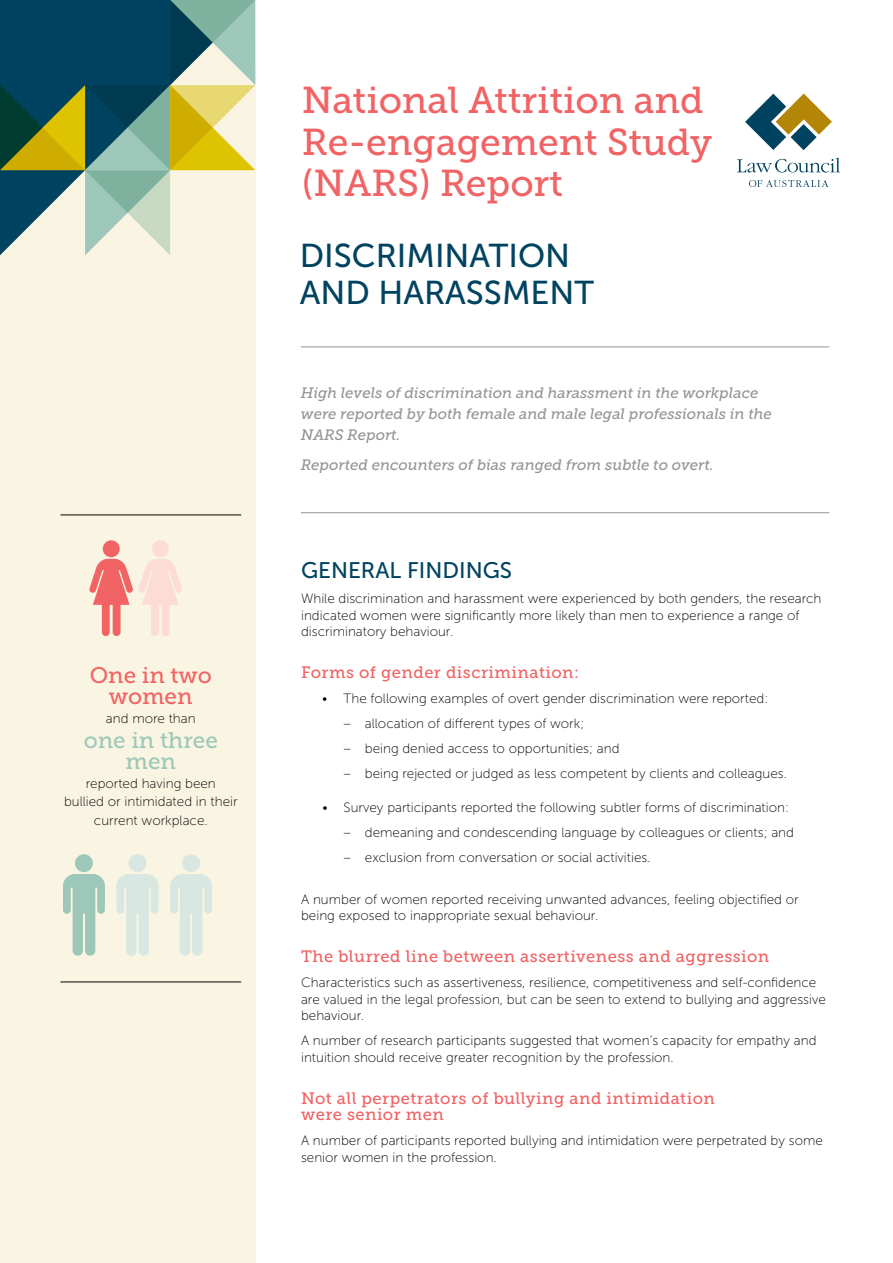
<style>
.page{position:relative;width:893px;height:1263px;background:#fff}
.page>*{position:absolute;margin:0;border:0;box-sizing:border-box;transform-origin:0 0}
.t1{font:37.35px/41.2px "Museo Slab 500";color:#f16364}
.t2{font:33px/37.5px "Museo Sans 500";color:#004360}
.t3{font:22.5px "Museo Sans 500";color:#004360}
.t4{font:22.5px/21.6px "Museo Slab 500";color:#f16364;text-align:center}
.t5{font:22.5px/21.6px "Museo Slab 500";color:#9dc7b8;text-align:center}
.t6{font:16.5px/16.5px "Museo Slab 500";letter-spacing:.03em;color:#f16364}
.t7{font:italic 15px/21px "Museo Slab 500";color:#939498}
.t8{font:13.5px/16.5px "Museo Sans 100";color:#000}
</style>
<div class="page">
<div style="left:0;top:0;width:255px;height:1263px;background:#f9f5e2"></div>
<svg style="left:0;top:0;width:255px;height:255px"></svg>
<hr style="left:301px;top:346px;width:528px;height:1px;background:#939498">
<hr style="left:301px;top:512px;width:528px;height:1px;background:#939498">
<div style="left:103px;top:540px;width:17px;height:17px;background:#f16364;border-radius:50%"></div>
<div style="left:152px;top:540px;width:17px;height:17px;background:#fcdcd5;border-radius:50%"></div>
<svg style="left:89px;top:559px;width:93px;height:77px"></svg>
<div style="left:75px;top:854px;width:18px;height:18px;background:#9dc7b8;border-radius:50%"></div>
<svg style="left:63px;top:874px;width:42px;height:82px"></svg>
<div style="left:129px;top:854px;width:18px;height:18px;background:#d8e7e1;border-radius:50%"></div>
<svg style="left:117px;top:874px;width:41px;height:82px"></svg>
<div style="left:182px;top:854px;width:18px;height:18px;background:#d8e7e1;border-radius:50%"></div>
<svg style="left:170px;top:874px;width:42px;height:82px"></svg>
<hr style="left:60px;top:514px;width:181px;height:1px;background:#000">
<hr style="left:60px;top:981px;width:181px;height:1px;background:#000">
<svg style="left:749px;top:180px;width:80px;height:7px"></svg>
<svg style="left:737px;top:158px;width:103px;height:15px"></svg>
<svg style="left:745px;top:94px;width:87px;height:56px"></svg>
<h3 class="t4" style="left:90px;top:664px;width:124px">One in two women</h3>
<p class="t8" style="left:106px;top:710px;width:91px">and more than</p>
<h3 class="t5" style="left:84px;top:729px;width:136px">one in three men</h3>
<p class="t8" style="left:64px;top:774px;width:175px;line-height:18.5px;text-align:center">reported having been<br>bullied or intimidated in their current workplace.</p>
<h1 class="t1" style="left:302px;top:80px;width:412px">National Attrition and<br>Re-engagement Study (NARS) Report</h1>
<h2 class="t2" style="left:300px;top:237px;width:296px">DISCRIMINATION<br>AND HARASSMENT</h2>
<p class="t7" style="left:301px;top:383px;width:472px">High levels of discrimination and harassment in the workplace were reported by both female and male legal professionals in the<br>NARS Report.</p>
<p class="t7" style="left:301px;top:454px;width:414px">Reported encounters of bias ranged from subtle to overt.</p>
<h3 class="t3" style="left:301px;top:558px;width:32px">GENERA</h3>
<h3 class="t3" style="left:390px;top:558px;width:122px">L FIN DINGS</h3>
<p class="t8" style="left:301px;top:590px;width:522px">While discrimination and harassment were experienced by both genders, the research indicated women were significantly more likely than men to experience a range of discriminatory behaviour.</p>
<p class="t6" style="left:301px;top:664px;width:279px">Forms of gender discrimination:</p>
<p class="t8" style="left:322px;top:690px;width:448px">• The following examples of overt gender discrimination were reported:</p>
<p class="t8" style="left:344px;top:715px;width:242px">– allocation of different types of work;</p>
<p class="t8" style="left:344px;top:740px;width:277px">– being denied access to opportunities; and</p>
<p class="t8" style="left:344px;top:765px;width:445px">– being rejected or judged as less competent by clients and colleagues.</p>
<p class="t8" style="left:322px;top:799px;width:468px">• Survey participants reported the following subtler forms of discrimination:</p>
<p class="t8" style="left:344px;top:824px;width:452px">– demeaning and condescending language by colleagues or clients; and</p>
<p class="t8" style="left:344px;top:849px;width:308px">– exclusion from conversation or social activities.</p>
<p class="t8" style="left:301px;top:891px;width:499px">A number of women reported receiving unwanted advances, feeling objectified or being exposed to inappropriate sexual behaviour.</p>
<p class="t6" style="left:301px;top:948px;width:470px">The blurred line between assertiveness and aggression</p>
<p class="t8" style="left:301px;top:974px;width:526px">Characteristics such as assertiveness, resilience, competitiveness and self-confidence are valued in the legal profession, but can be seen to extend to bullying and aggressive behaviour.</p>
<p class="t8" style="left:301px;top:1032px;width:517px">A number of research participants suggested that women’s capacity for empathy and intuition should receive greater recognition by the profession.</p>
<p class="t6" style="left:301px;top:1090px;width:415px">Not all perpetrators of bullying and intimidation were senior men</p>
<p class="t8" style="left:301px;top:1132px;width:523px">A number of participants reported bullying and intimidation were perpetrated by some senior women in the profession.</p>
</div>
